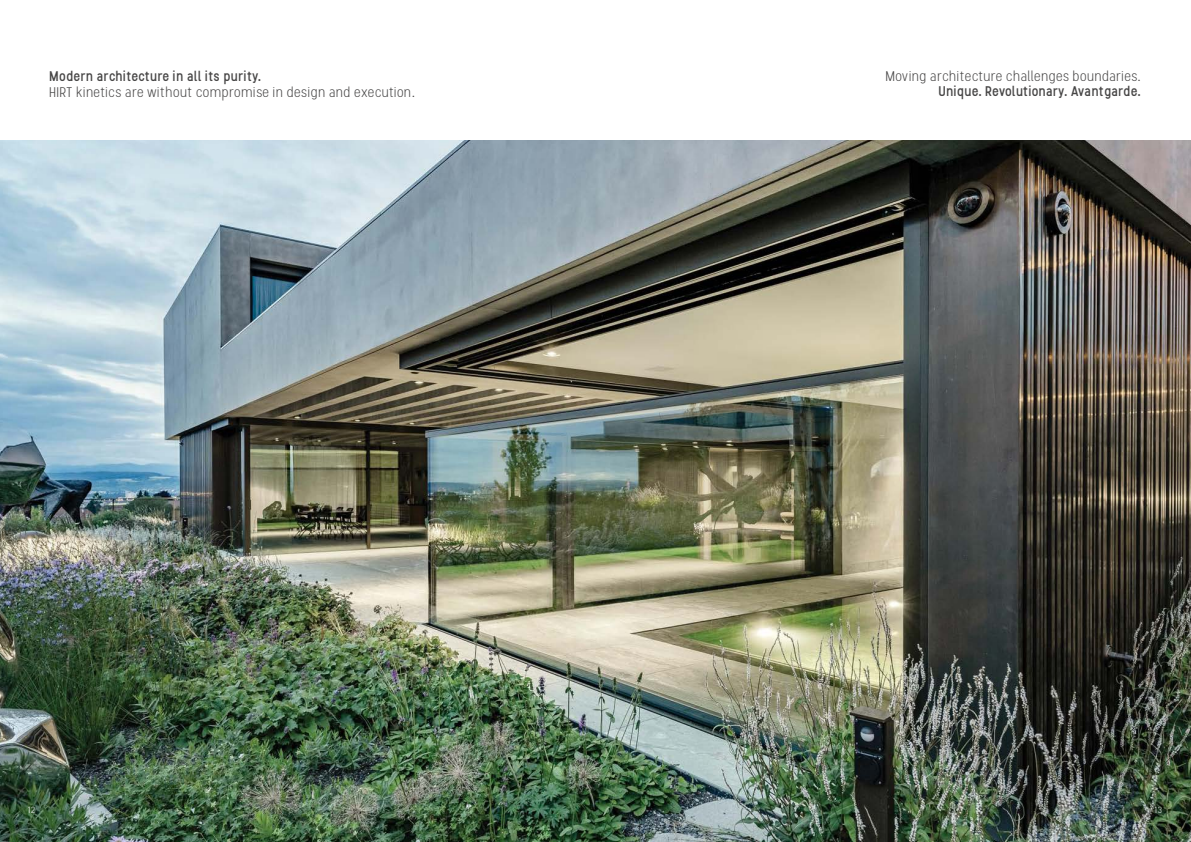
<style>
.page{position:relative;width:1191px;height:842px;background:#fff}
.page>*{position:absolute;margin:0;border:0;box-sizing:border-box;transform-origin:0 0}
.t1{font:300 14px "Stellar";letter-spacing:-.01em;color:#464545}
.t2{font:500 14px "Stellar";letter-spacing:-.01em;color:#464545}
.t3{font:300 9px "Stellar";color:#f6f6f6}
</style>
<div class="page">
<img style="left:0;top:140px;width:1191px;height:702px">
<p class="t2" style="left:50px;top:67px;width:214px">Modern architecture in all its purity.</p>
<p class="t1" style="left:50px;top:84px;width:367px">HIRT kinetics are without compromise in design and execution.</p>
<p class="t1" style="left:885px;top:68px;width:257px">Moving architecture challenges boundaries.</p>
<p class="t2" style="left:938px;top:82px;width:204px">Unique. Revolutionary. Avantgarde.</p>
<p class="t3" style="left:28px;top:804px;width:9px">12</p>
<p class="t3" style="left:1155px;top:804px;width:9px">13</p>
</div>
